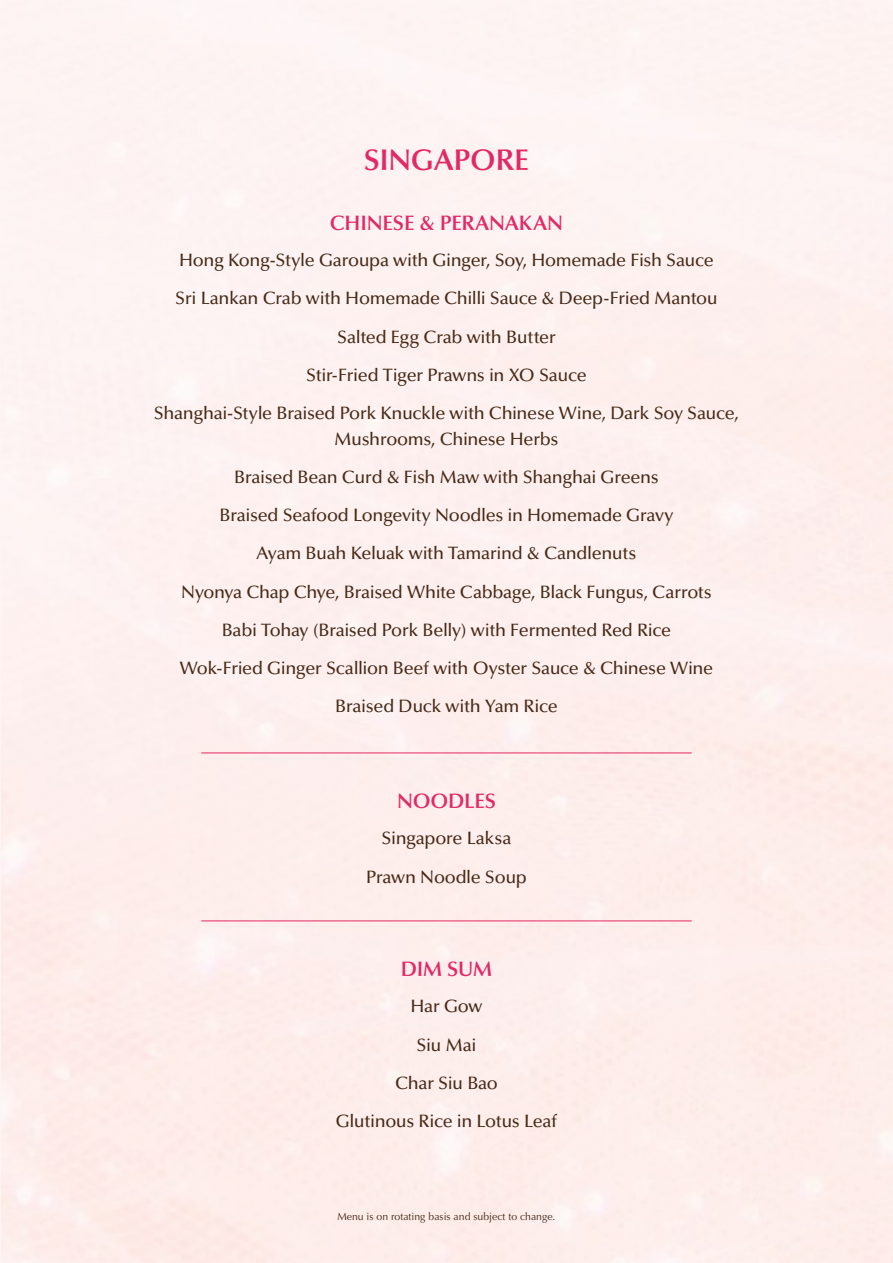
<style>
.page{position:relative;width:893px;height:1263px;background:#fff}
.page>*{position:absolute;margin:0;border:0;box-sizing:border-box;transform-origin:0 0}
.t1{font:600 30px "Optima LT Pro";letter-spacing:-.01em;color:#e32965}
.t2{font:600 21px "Optima LT Pro";letter-spacing:-.01em;color:#e32965}
.t3{font:500 18px/38.2px "Optima LT Pro";letter-spacing:-.02em;color:#472a18;text-align:center}
.t4{font:10.5px "Optima LT Pro";color:#472a18}
</style>
<div class="page">
<hr style="left:201px;top:753px;width:491px;height:1px;background:#e32965">
<hr style="left:201px;top:921px;width:491px;height:1px;background:#e32965">
<h1 class="t1" style="left:364px;top:141px;width:167px">SINGAPORE</h1>
<p class="t2" style="left:330px;top:210px;width:235px">CHINESE &amp; PERANAKAN</p>
<p class="t3" style="left:154px;top:241px;width:587px">Hong Kong-Style Garoupa with Ginger, Soy, Homemade Fish Sauce<br>Sri Lankan Crab with Homemade Chilli Sauce &amp; Deep-Fried Mantou Salted Egg Crab with Butter<br>Stir-Fried Tiger Prawns in XO Sauce<br>Shanghai-Style Braised Pork Knuckle with Chinese Wine, Dark Soy Sauce,</p>
<p class="t3" style="left:180px;top:419px;width:535px">Mushrooms, Chinese Herbs<br>Braised Bean Curd &amp; Fish Maw with Shanghai Greens<br>Braised Seafood Longevity Noodles in Homemade Gravy<br>Ayam Buah Keluak with Tamarind &amp; Candlenuts<br>Nyonya Chap Chye, Braised White Cabbage, Black Fungus, Carrots Babi Tohay (Braised Pork Belly) with Fermented Red Rice Wok-Fried Ginger Scallion Beef with Oyster Sauce &amp; Chinese Wine Braised Duck with Yam Rice</p>
<p class="t2" style="left:397px;top:788px;width:100px">NOODLES</p>
<p class="t3" style="left:366px;top:819px;width:162px">Singapore Laksa<br>Prawn Noodle Soup</p>
<p class="t2" style="left:401px;top:956px;width:93px">DIM SUM</p>
<p class="t3" style="left:336px;top:987px;width:223px">Har Gow<br>Siu Mai<br>Char Siu Bao<br>Glutinous Rice in Lotus Leaf</p>
<p class="t4" style="left:337px;top:1210px;width:220px">Menu is on rotating basis and subject to change.</p>
</div>
